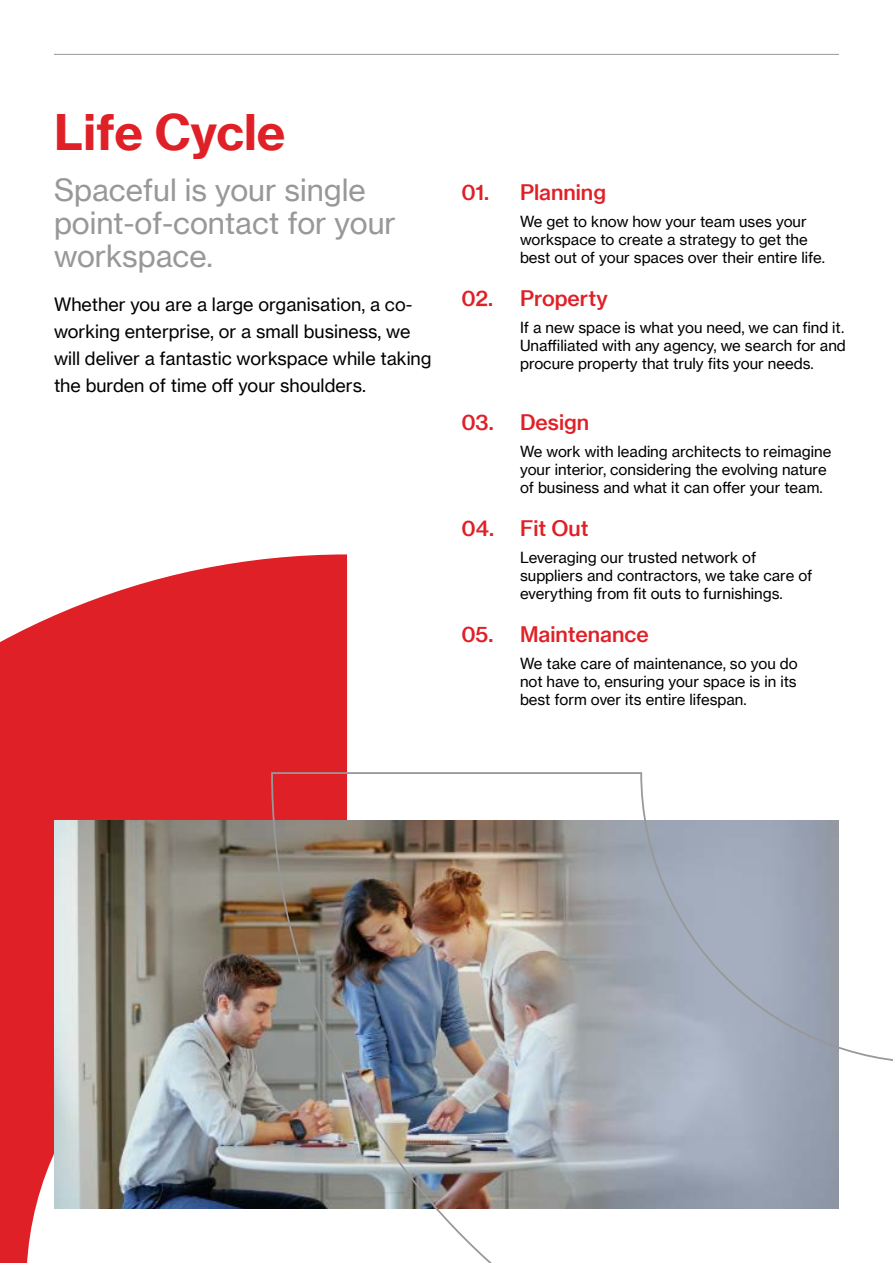
<style>
.page{position:relative;width:893px;height:1263px;background:#fff}
.page>*{position:absolute;margin:0;border:0;box-sizing:border-box;transform-origin:0 0}
.t1{font:48px "N Haas Grotesk TX Pro 75 Bd";color:#e02027}
.t2{font:30px/33px "N Haas Grotesk TX Pro 55 Rg";color:#989899}
.t3{font:21px "N Haas Grotesk TX Pro 65 Md";color:#e02027}
.t4{font:18px/27px "N Haas Grotesk TX Pro 55 Rg";color:#000}
.t5{font:15px/18px "N Haas Grotesk TX Pro 55 Rg";color:#000}
</style>
<div class="page">
<svg style="left:0;top:554px;width:347px;height:709px;fill:#e02027"></svg>
<hr style="left:54px;top:54px;width:785px;height:1px;background:#989899">
<img style="left:54px;top:821px;width:216px;height:388px">
<img style="left:270px;top:771px;width:623px;height:492px">
<h1 class="t1" style="left:54px;top:112px;width:233px">Life Cycle</h1>
<h2 class="t2" style="left:54px;top:175px;width:343px">Spaceful is your single point-of-contact for your workspace.</h2>
<p class="t4" style="left:54px;top:292px;width:379px">Whether you are a large organisation, a co&shy;working enterprise, or a small business, we will deliver a fantastic workspace while taking the burden of time off your shoulders.</p>
<h3 class="t3" style="left:461px;top:184px;width:146px">01. Planning</h3>
<p class="t5" style="left:520px;top:213px;width:306px">We get to know how your team uses your workspace to create a strategy to get the best out of your spaces over their entire life.</p>
<h3 class="t3" style="left:461px;top:290px;width:148px">02. Property</h3>
<p class="t5" style="left:520px;top:318px;width:327px;text-align:justify">If a new space is what you need, we can find it.<br>Unaffiliated with any agency, we search for and procure property that truly fits your needs.</p>
<h3 class="t3" style="left:461px;top:414px;width:129px">03. Design</h3>
<p class="t5" style="left:520px;top:443px;width:313px">We work with leading architects to reimagine your interior, considering the evolving nature of business and what it can offer your team.</p>
<h3 class="t3" style="left:461px;top:520px;width:129px">04. Fit Out</h3>
<p class="t5" style="left:520px;top:549px;width:294px">Leveraging our trusted network of suppliers and contractors, we take care of everything from fit outs to furnishings.</p>
<h3 class="t3" style="left:461px;top:626px;width:189px">05. Maintenance</h3>
<p class="t5" style="left:520px;top:655px;width:279px;text-align:justify">We take care of maintenance, so you do not have to, ensuring your space is in its best form over its entire lifespan.</p>
</div>
